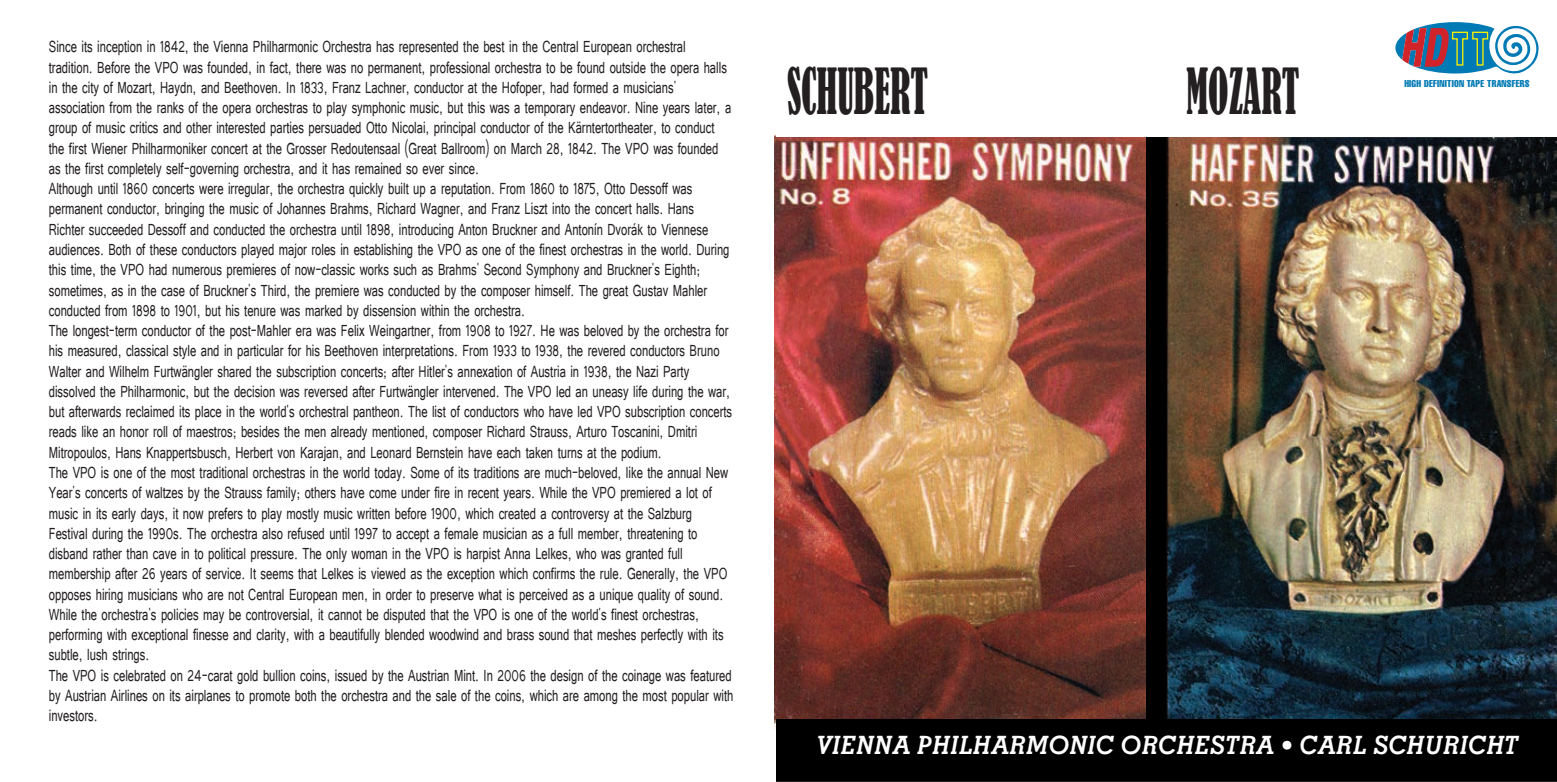
<style>
.page{position:relative;width:1557px;height:782px;background:#fff}
.page>*{position:absolute;margin:0;border:0;box-sizing:border-box;transform-origin:0 0}
.t1{font:condensed 59.62px "Bernard";color:#231f20;scale:.63 1}
.t2{font:italic 700 25.2px "Memphis";color:#fff}
.t3{font:20.25px/20.2px "Tunga";color:#231f20;scale:.71 1}
.t4{font:extra-condensed 9.67px "Helvetica";letter-spacing:.025em;color:#007ab4;scale:1.04 1}
</style>
<div class="page">
<img style="left:774px;top:22px;width:782px;height:759px">
<p class="t3" style="left:49px;top:35px;width:965px">Since its inception in 1842, the Vienna Philharmonic Orchestra has represented the best in the Central European orchestral tradition. Before the VPO was founded, in fact, there was no permanent, professional orchestra to be found outside the opera halls in the city of Mozart, Haydn, and Beethoven. In 1833, Franz Lachner, conductor at the Hofoper, had formed a musicians' association from the ranks of the opera orchestras to play symphonic music, but this was a temporary endeavor. Nine years later, a group of music critics and other interested parties persuaded Otto Nicolai, principal conductor of the Kärntertortheater, to conduct the first Wiener Philharmoniker concert at the Grosser Redoutensaal (Great Ballroom) on March 28, 1842. The VPO was founded as the first completely self-governing orchestra, and it has remained so ever since.<br>Although until 1860 concerts were irregular, the orchestra quickly built up a reputation. From 1860 to 1875, Otto Dessoff was permanent conductor, bringing the music of Johannes Brahms, Richard Wagner, and Franz Liszt into the concert halls. Hans Richter succeeded Dessoff and conducted the orchestra until 1898, introducing Anton Bruckner and Antonín Dvorák to Viennese audiences. Both of these conductors played major roles in establishing the VPO as one of the finest orchestras in the world. During this time, the VPO had numerous premieres of now-classic works such as Brahms' Second Symphony and Bruckner's Eighth; sometimes, as in the case of Bruckner's Third, the premiere was conducted by the composer himself. The great Gustav Mahler conducted from 1898 to 1901, but his tenure was marked by dissension within the orchestra.<br>The longest-term conductor of the post-Mahler era was Felix Weingartner, from 1908 to 1927. He was beloved by the orchestra for his measured, classical style and in particular for his Beethoven interpretations. From 1933 to 1938, the revered conductors Bruno Walter and Wilhelm Furtwängler shared the subscription concerts; after Hitler's annexation of Austria in 1938, the Nazi Party dissolved the Philharmonic, but the decision was reversed after Furtwängler intervened. The VPO led an uneasy life during the war, but afterwards reclaimed its place in the world's orchestral pantheon. The list of conductors who have led VPO subscription concerts reads like an honor roll of maestros; besides the men already mentioned, composer Richard Strauss, Arturo Toscanini, Dmitri Mitropoulos, Hans Knappertsbusch, Herbert von Karajan, and Leonard Bernstein have each taken turns at the podium.<br>The VPO is one of the most traditional orchestras in the world today. Some of its traditions are much-beloved, like the annual New Year's concerts of waltzes by the Strauss family; others have come under fire in recent years. While the VPO premiered a lot of music in its early days, it now prefers to play mostly music written before 1900, which created a controversy at the Salzburg Festival during the 1990s. The orchestra also refused until 1997 to accept a female musician as a full member, threatening to disband rather than cave in to political pressure. The only woman in the VPO is harpist Anna Lelkes, who was granted full membership after 26 years of service. It seems that Lelkes is viewed as the exception which confirms the rule. Generally, the VPO opposes hiring musicians who are not Central European men, in order to preserve what is perceived as a unique quality of sound.<br>While the orchestra's policies may be controversial, it cannot be disputed that the VPO is one of the world's finest orchestras, performing with exceptional finesse and clarity, with a beautifully blended woodwind and brass sound that meshes perfectly with its subtle, lush strings.<br>The VPO is celebrated on 24-carat gold bullion coins, issued by the Austrian Mint. In 2006 the design of the coinage was featured by Austrian Airlines on its airplanes to promote both the orchestra and the sale of the coins, which are among the most popular with investors.</p>
<h1 class="t1" style="left:787px;top:56px;width:226px">SCHUBERT</h1>
<h1 class="t1" style="left:1186px;top:56px;width:181px">MOZART</h1>
<p class="t4" style="left:1404px;top:77px;width:122px">HIGH DEFINITION TAPE TRANSFERS</p>
<p class="t2" style="left:817px;top:729px;width:703px">VIENNA PHILHARMONIC ORCHESTRA • CARL SCHURICHT</p>
</div>
